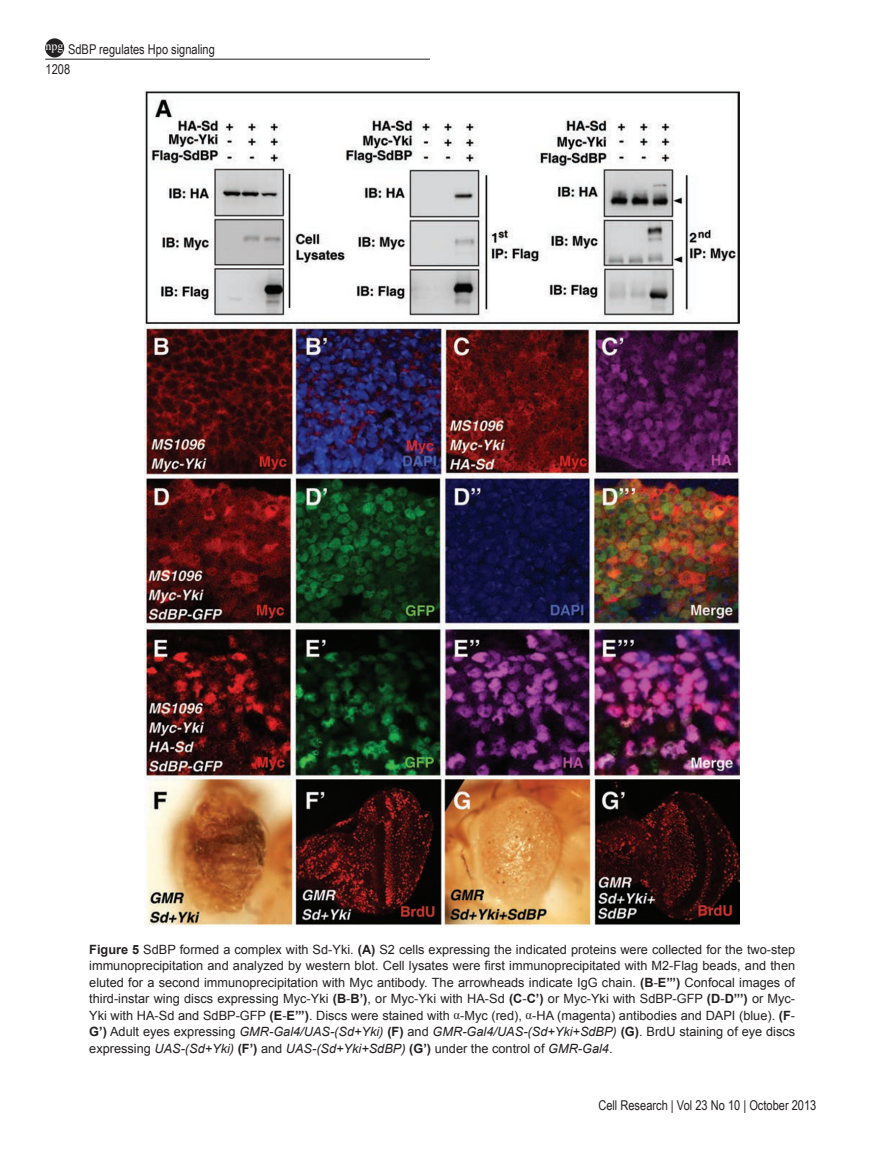
<style>
.page{position:relative;width:893px;height:1170px;background:#fff}
.page>*{position:absolute;margin:0;border:0;box-sizing:border-box;transform-origin:0 0}
.t1{font:13.5px/19.8px "Arial Narrow";color:#231f20}
.t2{font:12.75px/16.5px "Arial MT2";color:#231f20;text-align:justify}
.t3{font:italic 12.75px/16.5px "Arial";color:#231f20}
.t4{font:12.75px "Arial";color:#231f20}
.t5{font:12px "Times New Roman PSMT2";color:#fff}
.s1{font-family:"Arial";font-weight:700}
.s2{font-family:"Times New Roman"}
.s3{font-weight:700;font-style:normal}
.s4{font-family:"Arial MT2";font-style:normal}
</style>
<div class="page">
<hr style="left:45px;top:59px;width:385px;height:1px;background:#231f20">
<div style="left:46px;top:39px;width:17px;height:18px;background:#231f20;border-radius:50%"></div>
<div style="left:45px;top:38px;width:19px;height:19px;border:2px solid #231f20;border-radius:50%"></div>
<img style="left:144px;top:89px;width:596px;height:837px">
<p class="t1" style="left:46px;top:39px;width:171px;text-indent:23px">SdBP regulates Hpo signaling<br>1208</p>
<p class="t5" style="left:46px;top:38px;width:19px">npg</p>
<p class="t2" style="left:89px;top:941px;width:707px"><span class="s1">Figure 5</span> SdBP formed a complex with Sd-Yki. <span class="s1">(A)</span> S2 cells expressing the indicated proteins were collected for the two-step</p>
<p class="t4" style="left:89px;top:957px;width:707px">immunoprecipitation and analyzed by western blot. Cell lysates were first immunoprecipitated with M2-Flag beads, and then</p>
<p class="t2" style="left:89px;top:974px;width:707px">eluted for a second immunoprecipitation with Myc antibody. The arrowheads indicate IgG chain. <span class="s1">(B</span>-<span class="s1">E’’’)</span> Confocal images of third-instar wing discs expressing Myc-Yki <span class="s1">(B</span>-<span class="s1">B’)</span>, or Myc-Yki with HA-Sd <span class="s1">(C</span>-<span class="s1">C’)</span> or Myc-Yki with SdBP-GFP <span class="s1">(D</span>-<span class="s1">D’’’)</span> or Myc-Yki with HA-Sd and SdBP-GFP <span class="s1">(E</span>-<span class="s1">E’’’)</span>. Discs were stained with <span class="s2">α</span>-Myc (red), <span class="s2">α</span>-HA (magenta) antibodies and DAPI (blue). <span class="s1">(F</span>-</p>
<p class="t3" style="left:89px;top:1023px;width:707px"><span class="s3">G’)</span> <span class="s4">Adult eyes expressing</span> GMR-Gal4/UAS-(Sd+Yki) <span class="s3">(F)</span> <span class="s4">and</span> GMR-Gal4/UAS-(Sd+Yki+SdBP) <span class="s3">(G)</span><span class="s4">. BrdU staining of eye discs expressing</span> UAS-(Sd+Yki) <span class="s3">(F’)</span> <span class="s4">and</span> UAS-(Sd+Yki+SdBP) <span class="s3">(G’)</span> <span class="s4">under the control of</span> GMR-Gal4<span class="s4">.</span></p>
<p class="t1" style="left:598px;top:1094px;width:220px">Cell Research | Vol 23 No 10 | October 2013</p>
</div>
